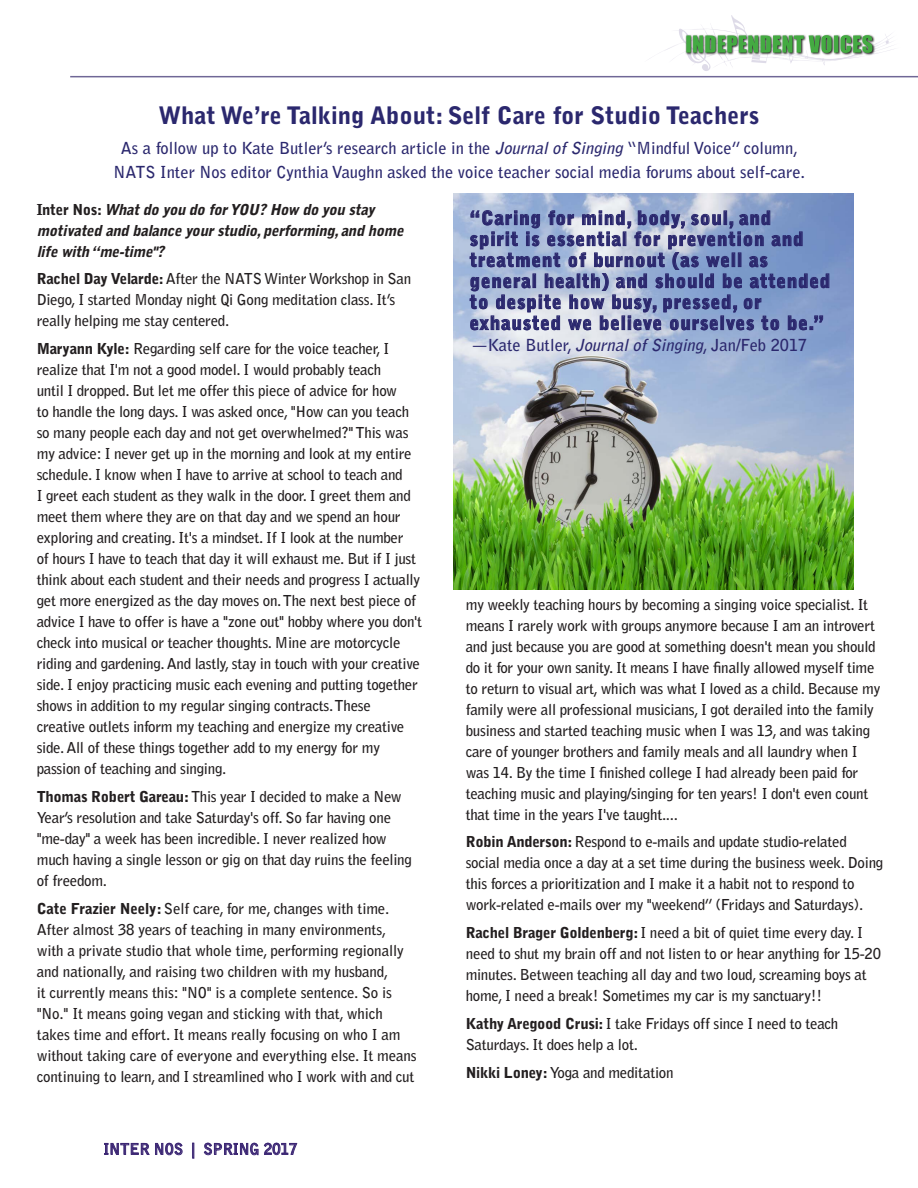
<style>
.page{position:relative;width:918px;height:1188px;background:#fff}
.page>*{position:absolute;margin:0;border:0;box-sizing:border-box;transform-origin:0 0}
.Header_-_continuatio{font:900 24px "Bell Gothic Std";color:#2b286e}
.Body_Text{font:900 18.75px/21px "Bell Gothic Std";letter-spacing:.05em;color:#2b286e}
.Header_-_continuatio-2{font:700 16.5px "Bell Gothic Std";color:#2b286e}
.Body_Text-2{font:700 16.5px "Bell Gothic Std";color:#2b286e}
.Body_Text-3{font:700 15px/21px "Bell Gothic Std";letter-spacing:-.02em;color:#231f20}
.Body_Text-4{font:italic 900 15px/21px "Bell Gothic Std";color:#231f20}
.t1{font:700 15px "Bell Gothic Std";letter-spacing:.005em;color:#3c2774}
.s1{font-style:italic}
.s2{font-style:normal}
.s3{font-weight:900}
.s4{font-style:italic;font-size:18px}
</style>
<div class="page">
<svg style="left:104px;top:1142px;width:79px;height:14px"></svg>
<svg style="left:193px;top:1143px;width:1px;height:15px"></svg>
<svg style="left:204px;top:1142px;width:93px;height:14px"></svg>
<hr style="left:70px;top:76px;width:848px;height:1px;background:#6f6796">
<svg style="left:649px;top:15px;width:244px;height:56px"></svg>
<img style="left:454px;top:193px;width:399px;height:396px">
<svg style="left:469px;top:210px;width:361px;height:121px;background:#8b9ac2"></svg>
<p class="Header_-_continuatio" style="left:158px;top:101px;width:603px">What We’re Talking About: Self Care for Studio Teachers</p>
<p class="Header_-_continuatio-2" style="left:121px;top:138px;width:679px">As a follow up to Kate Butler’s research article in the <span class="s1">JournalofSinging</span> “Mindful Voice” column,</p>
<p class="Header_-_continuatio-2" style="left:114px;top:162px;width:693px">NATS Inter Nos editor Cynthia Vaughn asked the voice teacher social media forums about self-care.</p>
<p class="Body_Text-4" style="left:37px;top:199px;width:372px"><span class="s2">I n t e r N o s :</span> Whatdo you do forYOU?How do you stay motivated and balanceyourstudio,performing,and home lifewith “me-time"?</p>
<p class="Body_Text-3" style="left:37px;top:269px;width:376px"><span class="s3">Rachel Day Velarde:</span> After the NATS Winter Workshop in San<br>Diego, I started Monday night Qi Gong meditation class. It’s really helping me stay centered.</p>
<p class="Body_Text-3" style="left:37px;top:338px;width:387px"><span class="s3">Maryann Kyle:</span> Regarding self care for the voice teacher, I realize that I'm not a good model. I would probably teach<br>until I dropped. But let me offer this piece of advice for how<br>to handle the long days. I was asked once, "How can you teach so many people each day and not get overwhelmed?" This was my advice: I never get up in the morning and look at my entire schedule. I know when I have to arrive at school to teach and<br>I greet each student as they walk in the door. I greet them and meet them where they are on that day and we spend an hour exploring and creating. It's a mindset. If I look at the number<br>of hours I have to teach that day it will exhaust me. But if I just think about each student and their needs and progress I actually get more energized as the day moves on. The next best piece of advice I have to offer is have a "zone out" hobby where you don't check into musical or teacher thoughts. Mine are motorcycle riding and gardening. And lastly, stay in touch with your creative side. I enjoy practicing music each evening and putting together shows in addition to my regular singing contracts. These creative outlets inform my teaching and energize my creative side. All of these things together add to my energy for my passion of teaching and singing.</p>
<p class="Body_Text-3" style="left:37px;top:786px;width:377px"><span class="s3">Thomas Robert Gareau:</span> This year I decided to make a New Year’s resolution and take Saturday's off. So far having one "me-day" a week has been incredible. I never realized how much having a single lesson or gig on that day ruins the feeling of freedom.</p>
<p class="Body_Text-3" style="left:37px;top:898px;width:381px"><span class="s3">Cate Frazier Neely:</span> Self care, for me, changes with time.<br>After almost 38 years of teaching in many environments, with a private studio that whole time, performing regionally and nationally, and raising two children with my husband,<br>it currently means this: "NO" is a complete sentence. So is "No." It means going vegan and sticking with that, which takes time and effort. It means really focusing on who I am without taking care of everyone and everything else. It means continuing to learn, and I streamlined who I work with and cut</p>
<p class="Body_Text" style="left:470px;top:208px;width:362px">“Caring for mind, body, soul, and<br>spirit is essential for prevention and treatment of burnout (as well as general health) and should be attended to despite how busy, pressed, or exhausted we believe ourselves to be.”</p>
<p class="Body_Text-2" style="left:470px;top:335px;width:339px"><span class="s4">—</span>Kate Butler, <span class="s1">JournalofSinging</span>, Jan/Feb 2017</p>
<p class="Body_Text-3" style="left:466px;top:594px;width:416px">my weekly teaching hours by becoming a singing voice specialist. It means I rarely work with groups anymore because I am an introvert and just because you are good at something doesn't mean you should do it for your own sanity. It means I have finally allowed myself time to return to visual art, which was what I loved as a child. Because my family were all professional musicians, I got derailed into the family business and started teaching music when I was 13, and was taking care of younger brothers and family meals and all laundry when I was 14. By the time I finished college I had already been paid for teaching music and playing/singing for ten years! I don't even count that time in the years I've taught....</p>
<p class="Body_Text-3" style="left:466px;top:831px;width:419px"><span class="s3">Robin Anderson:</span> Respond to e-mails and update studio-related social media once a day at a set time during the business week. Doing this forces a prioritization and I make it a habit not to respond to work-related e-mails over my "weekend” (Fridays and Saturdays).</p>
<p class="Body_Text-3" style="left:466px;top:922px;width:417px"><span class="s3">Rachel Brager Goldenberg:</span> I need a bit of quiet time every day. I need to shut my brain off and not listen to or hear anything for 15-20 minutes. Between teaching all day and two loud, screaming boys at home, I need a break! Sometimes my car is my sanctuary!!</p>
<p class="Body_Text-3" style="left:466px;top:1013px;width:374px"><span class="s3">Kathy Aregood Crusi:</span> I take Fridays off since I need to teach<br>Saturdays. It does help a lot.</p>
<p class="Body_Text-3" style="left:466px;top:1062px;width:209px"><span class="s3">Nikki Loney:</span> Yoga and meditation</p>
<p class="t1" style="left:103px;top:1140px;width:196px">INTER NOS | SPRING 2017</p>
</div>
